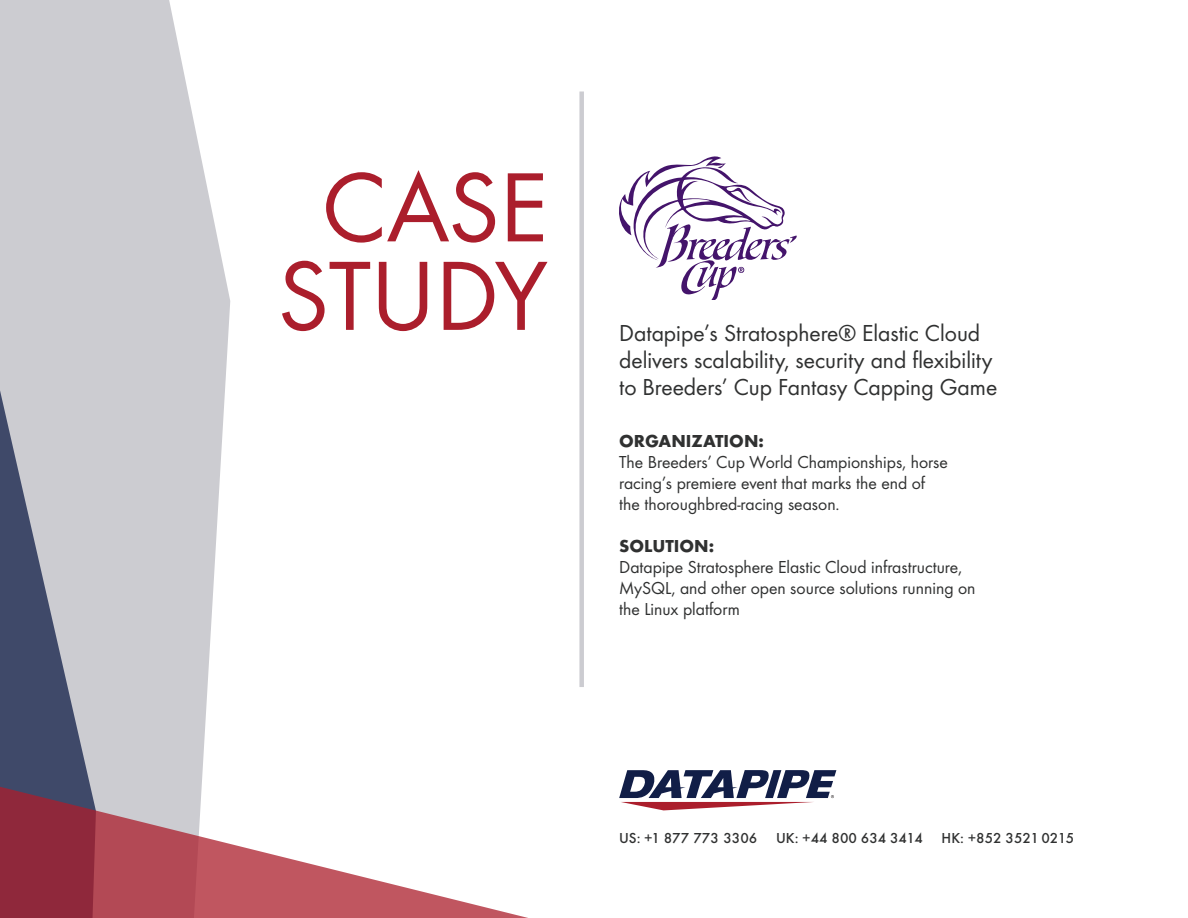
<style>
.page{position:relative;width:1188px;height:918px;background:#fff}
.page>*{position:absolute;margin:0;border:0;box-sizing:border-box;transform-origin:0 0}
.t1{font:102px "Futura Boo";color:#ab1e2c}
.t2{font:24px/27px "Futura Boo";color:#303131}
.t3{font:18px/21px "Futura Boo";color:#303131}
.t4{font:700 18px "Futura";color:#303131}
.t5{font:500 15px "Futura";color:#303131}
</style>
<div class="page">
<div style="left:579px;top:92px;width:5px;height:595px;background:#ccccd1"></div>
<svg style="left:0;top:0;width:230px;height:747px;background:#d1d1d6"></svg>
<svg style="left:0;top:225px;width:96px;height:522px;background:#9da0ae"></svg>
<svg style="left:0;top:747px;width:837px;height:171px"></svg>
<svg style="left:619px;top:157px;width:178px;height:142px"></svg>
<p class="t1" style="left:322px;top:147px;width:227px">CASE</p>
<p class="t1" style="left:278px;top:235px;width:271px">STUDY</p>
<p class="t2" style="left:619px;top:319px;width:380px">Datapipe’s Stratosphere® Elastic Cloud delivers scalability, security and flexibility to Breeders’ Cup Fantasy Capping Game</p>
<p class="t4" style="left:619px;top:428px;width:146px">ORGANIZATION:</p>
<p class="t3" style="left:619px;top:451px;width:330px">The Breeders’ Cup World Championships, horse racing’s premiere event that marks the end of</p>
<p class="t3" style="left:619px;top:493px;width:222px">the thoroughbred-racing season.</p>
<p class="t4" style="left:619px;top:533px;width:97px">SOLUTION:</p>
<p class="t3" style="left:619px;top:556px;width:358px">Datapipe Stratosphere Elastic Cloud infrastructure,<br>MySQL, and other open source solutions running on the Linux platform</p>
<p class="t5" style="left:619px;top:826px;width:140px">US: +1 877 773 3306</p>
<p class="t5" style="left:776px;top:826px;width:148px">UK: +44 800 634 3414</p>
<p class="t5" style="left:942px;top:826px;width:134px">HK: +852 3521 0215</p>
</div>
